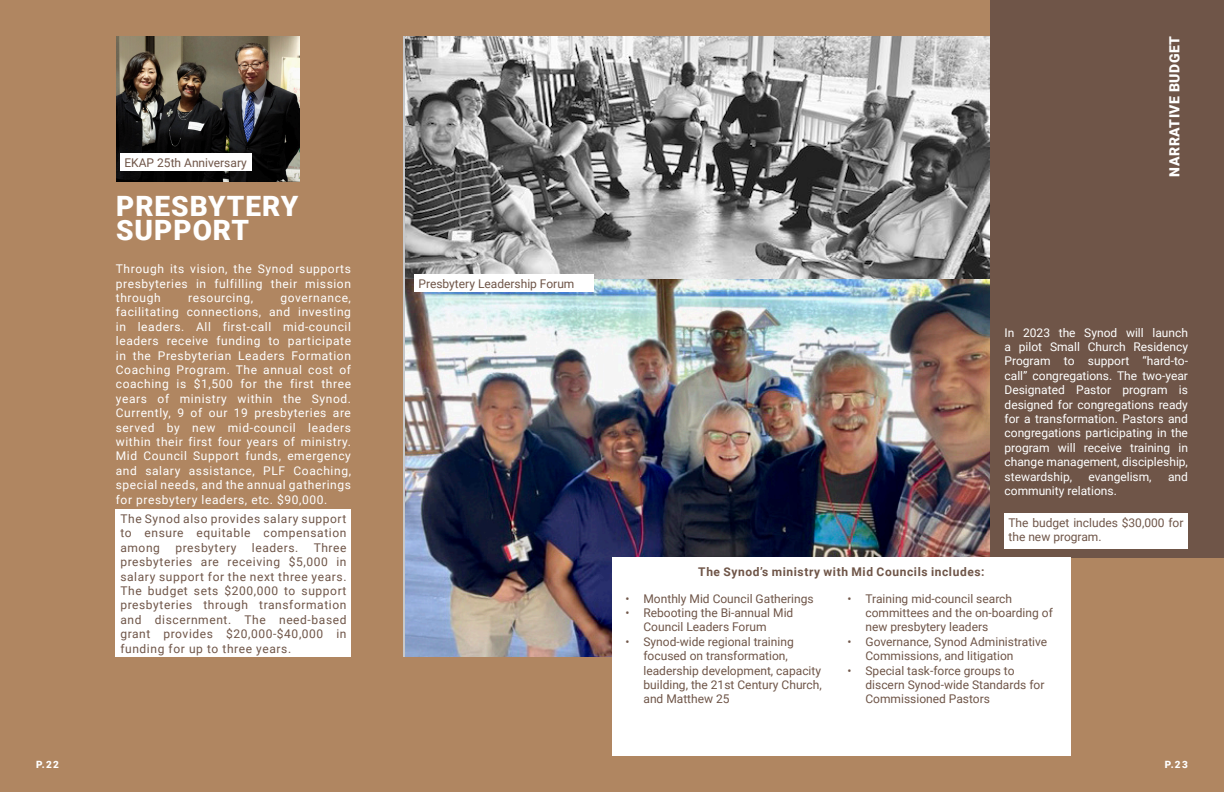
<style>
.page{position:relative;width:1224px;height:792px;background:#b08661}
.page>*{position:absolute;margin:0;border:0;box-sizing:border-box;transform-origin:0 0}
.t1{font:900 28px "Roboto";letter-spacing:.035em;color:#fff}
.t2{font:900 14px "Roboto";letter-spacing:.035em;color:#fff}
.t3{font:12px/14.4px "Roboto";letter-spacing:.05em;color:#fff;text-align:justify}
.t4{font:12px/14.4px "Roboto";color:#6f5548}
.t5{font:700 12px "Roboto";letter-spacing:.05em;color:#6f5548}
.t6{font:12px "Roboto";color:#fff}
.t7{font:12px "Roboto";letter-spacing:.05em;color:#6f5548}
.t8{font:900 10px "Roboto";color:#fff}
</style>
<div class="page">
<div style="left:116px;top:509px;width:235px;height:148px;background:#fff"></div>
<img style="left:405px;top:279px;width:585px;height:378px">
<img style="left:405px;top:36px;width:585px;height:243px">
<div style="left:990px;top:0;width:234px;height:558px;background:#6f5548"></div>
<div style="left:612px;top:558px;width:459px;height:198px;background:#fff"></div>
<img style="left:116px;top:36px;width:184px;height:146px">
<div style="left:414px;top:274px;width:180px;height:18px;background:#fff"></div>
<div style="left:120px;top:153px;width:131px;height:18px;background:#fff"></div>
<div style="left:1004px;top:513px;width:184px;height:36px;background:#fff"></div>
<p class="t8" style="left:36px;top:757px;width:24px">P.22</p>
<p class="t4" style="left:124px;top:155px;width:124px">EKAP 25th Anniversary</p>
<p class="t1" style="left:116px;top:186px;width:184px">PRESBYTERY</p>
<p class="t1" style="left:116px;top:210px;width:135px">SUPPORT</p>
<p class="t3" style="left:116px;top:261px;width:237px">Through its vision, the Synod supports presbyteries in fulfilling their mission through</p>
<p class="t3" style="left:188px;top:290px;width:66px">resourcing,</p>
<p class="t3" style="left:116px;top:290px;width:237px;text-indent:165px">governance, facilitating connections, and investing in leaders. All first-call mid-council leaders receive funding to participate in the Presbyterian Leaders Formation Coaching Program. The annual cost of coaching is $1,500 for the first three years of ministry within the Synod.<br>Currently, 9 of our 19 presbyteries are served by new mid-council leaders within their first four years of ministry.<br>Mid Council Support funds, emergency and salary assistance, PLF Coaching, special needs, and the annual gatherings for presbytery leaders, etc. $90,000.</p>
<p class="t4" style="left:120px;top:511px;width:228px;text-align:justify">The Synod also provides salary support to ensure equitable compensation among</p>
<p class="t4" style="left:120px;top:540px;width:228px;text-align:justify;text-indent:193px">Three presbyteries are receiving $5,000 in salary support for the next three years.<br>The budget sets $200,000 to support presbyteries through transformation and discernment. The need-based grant provides $20,000-$40,000 in funding for up to three years.</p>
<p class="t7" style="left:175px;top:539px;width:63px">presbytery</p>
<p class="t7" style="left:252px;top:539px;width:48px">leaders.</p>
<p class="t4" style="left:418px;top:276px;width:157px">Presbytery Leadership Forum</p>
<p class="t2" style="left:1165px;top:177px;width:142px;rotate:-90deg">NARRATIVE BUDGET</p>
<p class="t3" style="left:1005px;top:325px;width:185px">In 2023 the Synod will launch a pilot Small Church Residency Program to support “hard-to&shy;call” congregations. The two-year Designated Pastor program is designed for congregations ready for a transformation. Pastors and congregations participating in the program will receive training in change management, discipleship, stewardship,</p>
<p class="t6" style="left:1089px;top:468px;width:65px">evangelism,</p>
<p class="t3" style="left:1168px;top:469px;width:21px">and</p>
<p class="t6" style="left:1005px;top:482px;width:114px">community relations.</p>
<p class="t5" style="left:698px;top:563px;width:288px">The Synod’s ministry with Mid Councils includes:</p>
<p class="t4" style="left:1009px;top:515px;width:176px">The budget includes $30,000 for the new program.</p>
<p class="t4" style="left:626px;top:591px;width:190px">• Monthly Mid Council Gatherings</p>
<p class="t4" style="left:644px;top:605px;width:151px;text-indent:-18px">• Rebooting the Bi-annual Mid<br>Council Leaders Forum</p>
<p class="t4" style="left:644px;top:634px;width:180px;text-indent:-18px">• Synod-wide regional training focused on transformation, leadership development, capacity building, the 21st Century Church, and Matthew 25</p>
<p class="t4" style="left:866px;top:591px;width:189px;text-indent:-18px">• Training mid-council search committees and the on-boarding of new presbytery leaders</p>
<p class="t4" style="left:866px;top:634px;width:183px;text-indent:-18px">• Governance, Synod Administrative<br>Commissions, and litigation</p>
<p class="t4" style="left:866px;top:663px;width:180px;text-indent:-18px">• Special task-force groups to discern Synod-wide Standards for<br>Commissioned Pastors</p>
<p class="t8" style="left:1165px;top:757px;width:24px">P.23</p>
</div>
